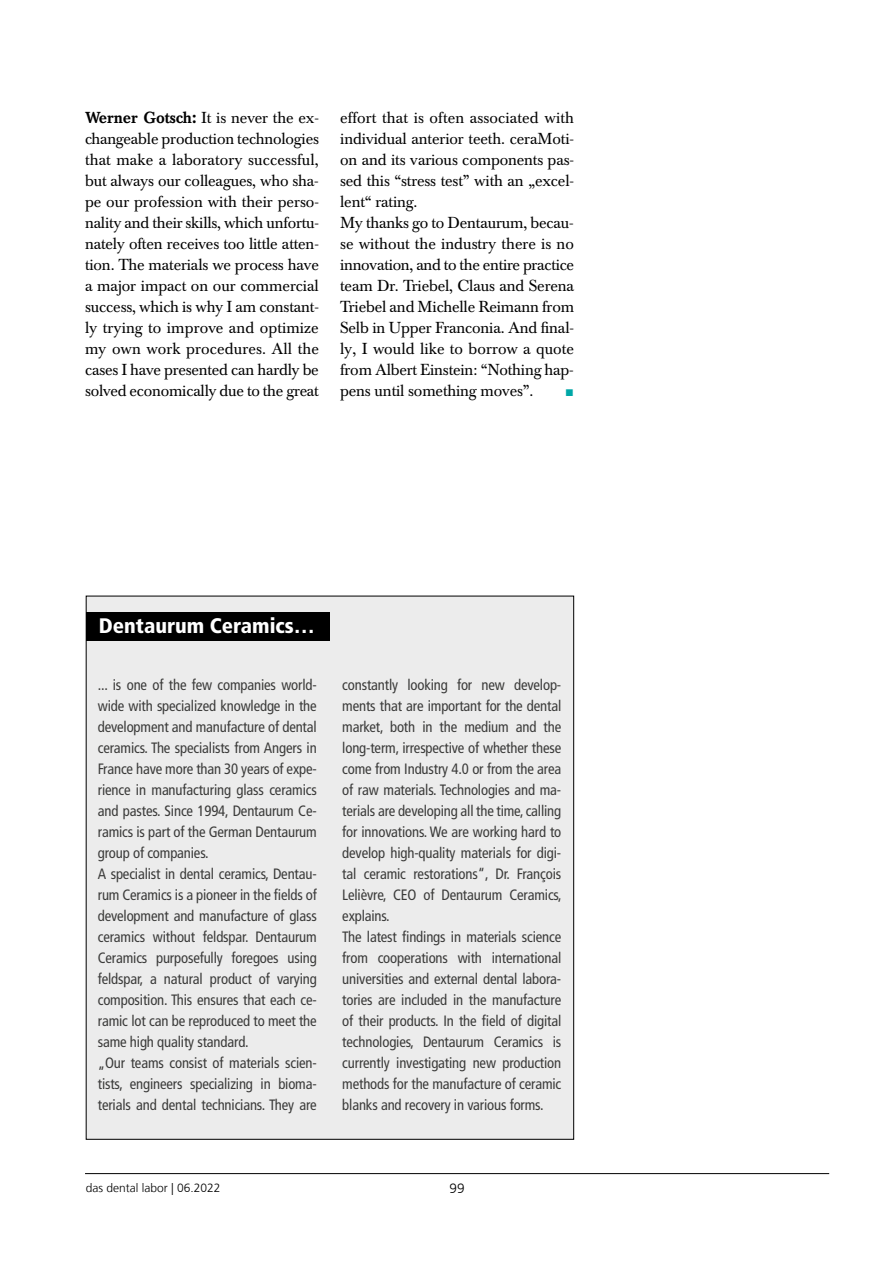
<style>
.page{position:relative;width:893px;height:1263px;background:#fff}
.page>*{position:absolute;margin:0;border:0;box-sizing:border-box;transform-origin:0 0}
.t1{font:900 condensed 21px "Frutiger LT Std";color:#fff}
.t2{font:15.75px/21px "Baskerville BE";letter-spacing:-.01em;color:#000;text-align:justify}
.t3{font:15.75px "All You Need";color:#00a7a7}
.t4{font:condensed 15px/21px "Frutiger LT Std";letter-spacing:-.01em;color:#3b3b3a}
.t5{font:300 13.5px "Frutiger LT Com";color:#000}
.t6{font:300 12px "Frutiger LT Com";color:#000}
.s1{font-weight:500}
</style>
<div class="page">
<hr style="left:85px;top:1173px;width:744px;height:1px;background:#000">
<div style="left:86px;top:596px;width:488px;height:543px;background:#ececec"></div>
<div style="left:86px;top:612px;width:244px;height:29px;background:#000"></div>
<p class="t2" style="left:85px;top:108px;width:235px"><span class="s1">Werner Gotsch:</span> It is never the ex&shy;changeable production technologies that make a laboratory successful, but always our colleagues, who sha&shy;pe our profession with their perso&shy;nality and their skills, which unfortu&shy;nately often receives too little atten&shy;tion. The materials we process have a major impact on our commercial success, which is why I am constant&shy;ly trying to improve and optimize my own work procedures. All the cases I have presented can hardly be solved economically due to the great</p>
<p class="t2" style="left:340px;top:108px;width:235px;text-align:left">effort that is often associated with individual anterior teeth. ceraMoti&shy;on and its various components pas&shy;sed this “stress test” with an „excel&shy;lent“ rating.<br>My thanks go to Dentaurum, becau&shy;se without the industry there is no innovation, and to the entire practice team Dr. Triebel, Claus and Serena Triebel and Michelle Reimann from Selb in Upper Franconia. And final&shy;ly, I would like to borrow a quote from Albert Einstein: “Nothing hap&shy;pens until something moves”.</p>
<p class="t3" style="left:565px;top:381px;width:10px">s</p>
<h1 class="t1" style="left:99px;top:613px;width:217px">Dentaurum Ceramics…</h1>
<p class="t4" style="left:98px;top:675px;width:221px">... is one of the few companies world&shy;wide with specialized knowledge in the development and manufacture of dental ceramics. The specialists from Angers in France have more than 30 years of expe&shy;rience in manufacturing glass ceramics and pastes. Since 1994, Dentaurum Ce&shy;ramics is part of the German Dentaurum group of companies.<br>A specialist in dental ceramics, Dentau&shy;rum Ceramics is a pioneer in the fields of development and manufacture of glass ceramics without feldspar. Dentaurum Ceramics purposefully foregoes using feldspar, a natural product of varying composition. This ensures that each ce&shy;ramic lot can be reproduced to meet the same high quality standard.<br>„Our teams consist of materials scien&shy;tists, engineers specializing in bioma&shy;terials and dental technicians. They are</p>
<p class="t4" style="left:342px;top:675px;width:221px">constantly looking for new develop&shy;ments that are important for the dental market, both in the medium and the long-term, irrespective of whether these come from Industry 4.0 or from the area of raw materials. Technologies and ma&shy;terials are developing all the time, calling for innovations. We are working hard to develop high-quality materials for digi&shy;tal ceramic restorations“, Dr. François Lelièvre, CEO of Dentaurum Ceramics, explains.<br>The latest findings in materials science from cooperations with international universities and external dental labora&shy;tories are included in the manufacture of their products. In the field of digital technologies, Dentaurum Ceramics is currently investigating new production methods for the manufacture of ceramic blanks and recovery in various forms.</p>
<p class="t6" style="left:86px;top:1181px;width:136px">das dental labor | 06.2022</p>
<p class="t5" style="left:450px;top:1181px;width:17px">99</p>
</div>
